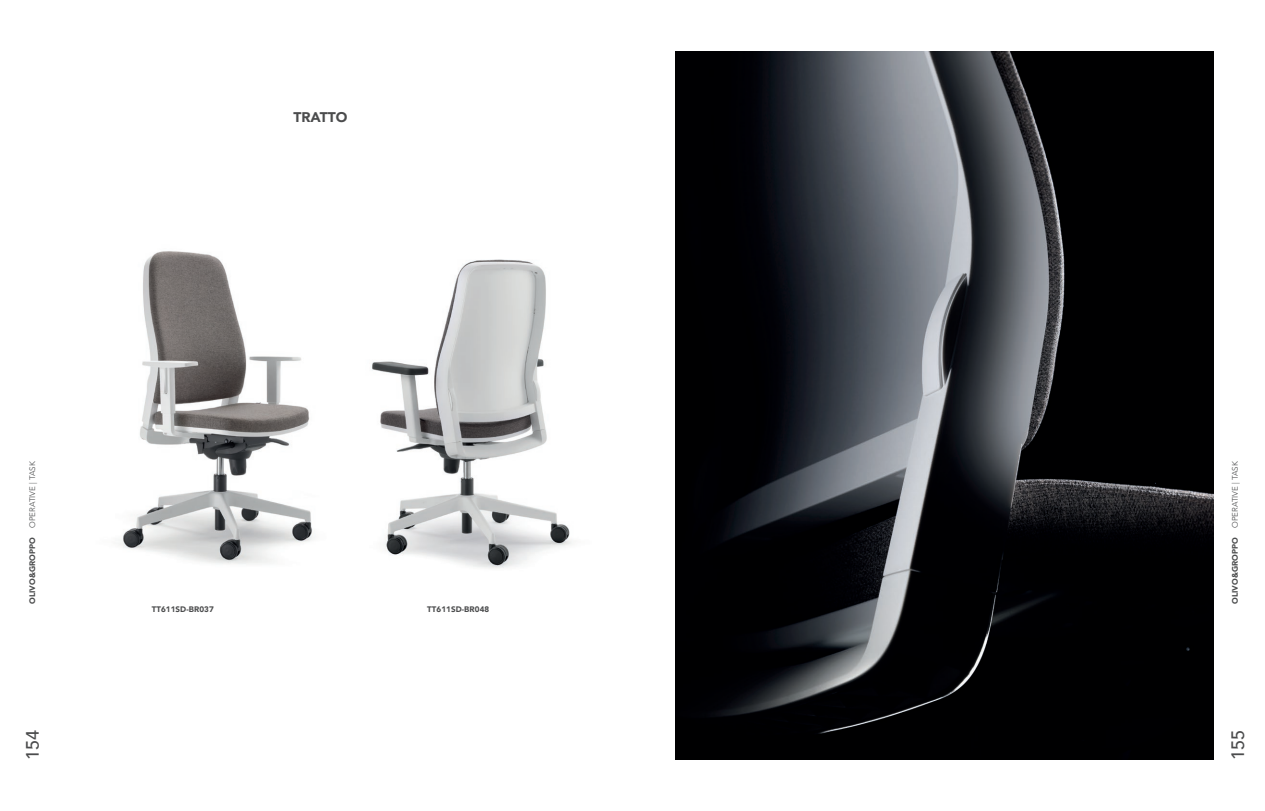
<style>
.page{position:relative;width:1265px;height:811px;background:#fff}
.page>*{position:absolute;margin:0;border:0;box-sizing:border-box;transform-origin:0 0}
.t1{font:500 18px "Avenir";color:#4b4c4d}
.t2{font:900 14px "Avenir";color:#4b4c4d}
.t3{font:300 8px "Avenir";color:#4b4c4d}
.t4{font:900 8px "Avenir";letter-spacing:.01em;color:#4b4c4d}
.s1{font-weight:900}
</style>
<div class="page">
<img style="left:675px;top:51px;width:538px;height:709px">
<img style="left:119px;top:251px;width:453px;height:318px">
<h2 class="t2" style="left:293px;top:105px;width:55px">TRATTO</h2>
<p class="t3" style="left:28px;top:604px;width:144px;rotate:-90deg"><span class="s1">OLIVO&amp;GROPPO</span> OPERATIVE | TASK</p>
<h1 class="t1" style="left:17px;top:760px;width:32px;rotate:-90deg">154</h1>
<p class="t4" style="left:152px;top:602px;width:63px">TT611SD-BR037</p>
<p class="t4" style="left:427px;top:602px;width:63px">TT611SD-BR048</p>
<p class="t3" style="left:1230px;top:604px;width:144px;rotate:-90deg"><span class="s1">OLIVO&amp;GROPPO</span> OPERATIVE | TASK</p>
<h1 class="t1" style="left:1222px;top:760px;width:32px;rotate:-90deg">155</h1>
</div>
